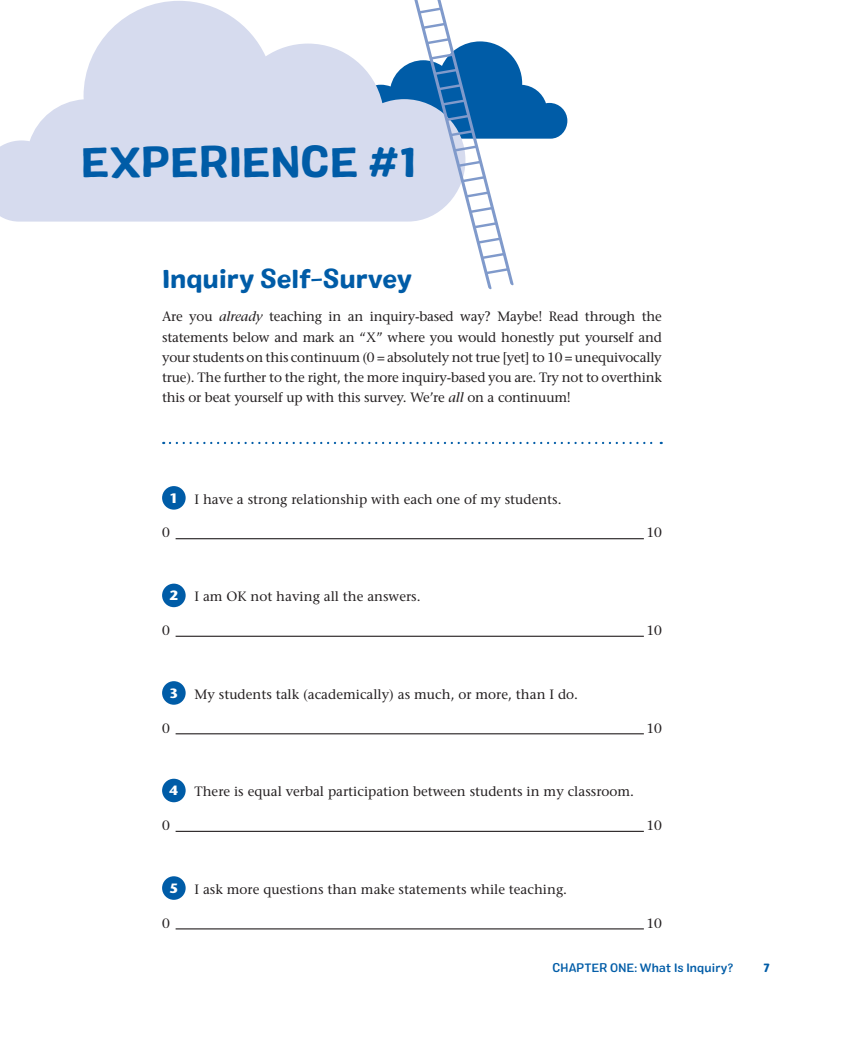
<style>
.page{position:relative;width:851px;height:1040px;background:#fff}
.page>*{position:absolute;margin:0;border:0;box-sizing:border-box;transform-origin:0 0}
.SE1_TI{font:42px "Colby St Bld";color:#005ca7}
.SE1_STI{font:25.5px "Colby St Bld";letter-spacing:-.01em;color:#005ca7}
.TEXT_IND{font:500 13.5px/20.2px "Stone Serif Std";letter-spacing:-.015em;color:#231f20;text-align:justify}
.NL{font:500 13.5px "Stone Serif Std";color:#231f20}
.NL_SUL{font:500 13.5px "Stone Serif Std";color:#231f20}
.Photo_credit{font:700 13.5px "Stone Sans Std";color:#fff}
.t1{font:12px "Colby St Med";letter-spacing:.015em;color:#005ca7}
.t2{font:12px "Colby St Bld";color:#005ca7}
.s1{font-style:italic}
</style>
<div class="page">
<svg style="left:0;top:1px;width:354px;height:220px;fill:#d6dbee"></svg>
<svg style="left:354px;top:0;width:213px;height:289px"></svg>
<hr style="left:176px;top:538px;width:468px;height:1px;background:#231f20">
<hr style="left:176px;top:635px;width:468px;height:2px;background:#231f20">
<hr style="left:176px;top:733px;width:468px;height:1px;background:#231f20">
<hr style="left:176px;top:830px;width:468px;height:2px;background:#231f20">
<hr style="left:176px;top:928px;width:468px;height:1px;background:#231f20">
<div style="left:162px;top:486px;width:24px;height:23px;background:#005ca7;border-radius:50%"></div>
<div style="left:162px;top:583px;width:24px;height:24px;background:#005ca7;border-radius:50%"></div>
<div style="left:162px;top:681px;width:24px;height:23px;background:#005ca7;border-radius:50%"></div>
<div style="left:162px;top:778px;width:24px;height:24px;background:#005ca7;border-radius:50%"></div>
<div style="left:162px;top:876px;width:24px;height:23px;background:#005ca7;border-radius:50%"></div>
<svg style="left:170px;top:442px;width:491px;height:2px"></svg>
<p class="SE1_TI" style="left:81px;top:134px;width:336px">EXPERIENCE #1</p>
<p class="SE1_STI" style="left:162px;top:262px;width:251px">Inquiry Self-Survey</p>
<p class="TEXT_IND" style="left:162px;top:306px;width:501px">Are you <span class="s1">already</span> teaching in an inquiry-based way? Maybe! Read through the statements below and mark an “X” where you would honestly put yourself and your students on this continuum (0 = absolutely not true [yet] to 10 = unequivocally true). The further to the right, the more inquiry-based you are. Try not to overthink this or beat yourself up with this survey. We’re <span class="s1">all</span> on a continuum!</p>
<p class="Photo_credit" style="left:170px;top:490px;width:10px">1</p>
<p class="NL" style="left:194px;top:491px;width:368px">I have a strong relationship with each one of my students.</p>
<p class="NL_SUL" style="left:162px;top:524px;width:9px">0</p>
<p class="NL_SUL" style="left:646px;top:524px;width:17px">10</p>
<p class="Photo_credit" style="left:170px;top:587px;width:10px">2</p>
<p class="NL" style="left:194px;top:588px;width:227px">I am OK not having all the answers.</p>
<p class="NL_SUL" style="left:162px;top:622px;width:9px">0</p>
<p class="NL_SUL" style="left:646px;top:622px;width:17px">10</p>
<p class="Photo_credit" style="left:170px;top:685px;width:10px">3</p>
<p class="NL" style="left:194px;top:686px;width:385px">My students talk (academically) as much, or more, than I do.</p>
<p class="NL_SUL" style="left:162px;top:719px;width:9px">0</p>
<p class="NL_SUL" style="left:646px;top:719px;width:17px">10</p>
<p class="Photo_credit" style="left:170px;top:782px;width:10px">4</p>
<p class="NL" style="left:194px;top:783px;width:441px">There is equal verbal participation between students in my classroom.</p>
<p class="NL_SUL" style="left:162px;top:817px;width:9px">0</p>
<p class="NL_SUL" style="left:646px;top:817px;width:17px">10</p>
<p class="Photo_credit" style="left:170px;top:880px;width:10px">5</p>
<p class="NL" style="left:194px;top:881px;width:374px">I ask more questions than make statements while teaching.</p>
<p class="NL_SUL" style="left:162px;top:914px;width:9px">0</p>
<p class="NL_SUL" style="left:646px;top:914px;width:17px">10</p>
<p class="t1" style="left:552px;top:960px;width:182px">CHAPTER ONE: What Is Inquiry?</p>
<p class="t2" style="left:763px;top:960px;width:8px">7</p>
</div>
